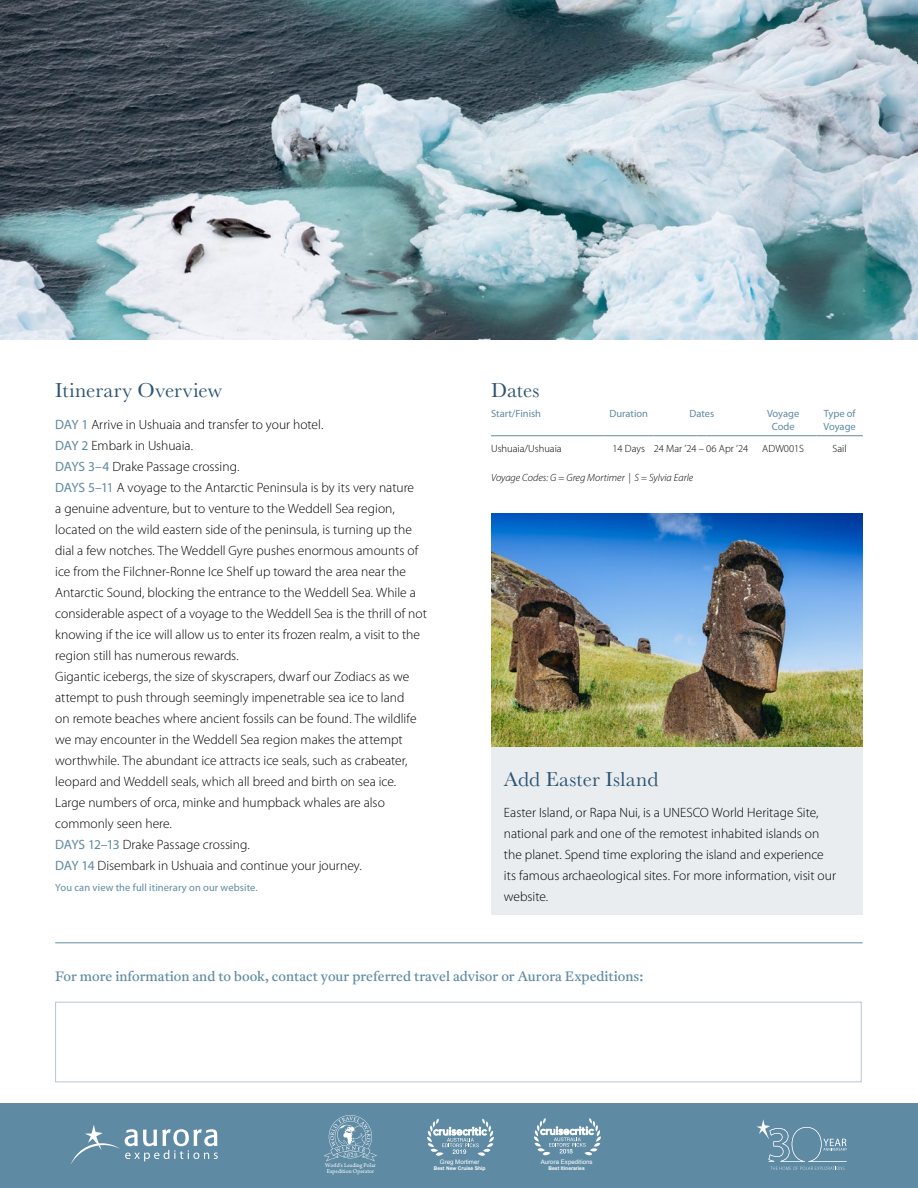
<style>
.page{position:relative;width:918px;height:1188px;background:#fff}
.page>*{position:absolute;margin:0;border:0;box-sizing:border-box;transform-origin:0 0}
.t1{font:21px "Baskerville";letter-spacing:.005em;color:#2b5473}
.t2{font:300 13.5px/21px "Myriad Pro";color:#000}
.t3{font:13.5px "Antwerp";color:#5e8aa4}
.t4{font:10.5px/12.6px "Myriad Pro";color:#5e8aa4;text-align:center}
.t5{font:300 10.5px "Myriad Pro";color:#000}
.t6{font:italic 300 10.5px "Myriad Pro";color:#000}
.t7{font:6.15px "Arial";color:#fff}
.t8{font:6px/6px "Arno Pro";color:#fff}
.t9{font:700 4.95px "Arial";color:#fff}
.s1{font-weight:400;color:#5e8aa4}
</style>
<div class="page">
<img style="left:0;top:0;width:918px;height:340px">
<hr style="left:491px;top:435px;width:113px;height:1px;background:#5e8aa4">
<hr style="left:604px;top:435px;width:50px;height:1px;background:#5e8aa4">
<hr style="left:654px;top:435px;width:43px;height:1px;background:#5e8aa4">
<hr style="left:706px;top:435px;width:44px;height:1px;background:#5e8aa4">
<hr style="left:750px;top:435px;width:66px;height:1px;background:#5e8aa4">
<hr style="left:816px;top:435px;width:47px;height:1px;background:#5e8aa4">
<img style="left:491px;top:513px;width:372px;height:235px">
<div style="left:491px;top:748px;width:371px;height:167px;background:#eaedf0"></div>
<div style="left:0;top:1104px;width:918px;height:84px;background:#5e8aa4"></div>
<svg style="left:534px;top:1118px;width:67px;height:38px"></svg>
<svg style="left:427px;top:1119px;width:67px;height:37px"></svg>
<svg style="left:756px;top:1119px;width:91px;height:51px"></svg>
<hr style="left:55px;top:942px;width:808px;height:1px;background:#5e8aa4">
<div style="left:55px;top:1002px;width:807px;height:80px;border:1px solid #b8c6d3"></div>
<svg style="left:71px;top:1125px;width:147px;height:39px"></svg>
<svg style="left:324px;top:1115px;width:53px;height:47px"></svg>
<h1 class="t1" style="left:55px;top:377px;width:168px">Itinerary Overview</h1>
<p class="t2" style="left:55px;top:414px;width:373px"><span class="s1">DAY 1</span> Arrive in Ushuaia and transfer to your hotel.<br><span class="s1">DAY 2</span> Embark in Ushuaia.<br><span class="s1">DAYS 3–4</span> Drake Passage crossing.<br><span class="s1">DAYS 5–11</span> A voyage to the Antarctic Peninsula is by its very nature<br>a genuine adventure, but to venture to the Weddell Sea region, located on the wild eastern side of the peninsula, is turning up the dial a few notches. The Weddell Gyre pushes enormous amounts of ice from the Filchner-Ronne Ice Shelf up toward the area near the Antarctic Sound, blocking the entrance to the Weddell Sea. While a considerable aspect of a voyage to the Weddell Sea is the thrill of not knowing if the ice will allow us to enter its frozen realm, a visit to the region still has numerous rewards.<br>Gigantic icebergs, the size of skyscrapers, dwarf our Zodiacs as we attempt to push through seemingly impenetrable sea ice to land<br>on remote beaches where ancient fossils can be found. The wildlife we may encounter in the Weddell Sea region makes the attempt worthwhile. The abundant ice attracts ice seals, such as crabeater, leopard and Weddell seals, which all breed and birth on sea ice.<br>Large numbers of orca, minke and humpback whales are also commonly seen here.<br><span class="s1">DAYS 12–13</span> Drake Passage crossing.<br><span class="s1">DAY 14</span> Disembark in Ushuaia and continue your journey.</p>
<p class="t4" style="left:55px;top:881px;width:204px">You can view the full itinerary on our website.</p>
<h1 class="t1" style="left:491px;top:377px;width:50px">Dates</h1>
<p class="t4" style="left:491px;top:407px;width:52px">Start/Finish</p>
<p class="t4" style="left:609px;top:407px;width:40px">Duration</p>
<p class="t4" style="left:689px;top:407px;width:26px">Dates</p>
<p class="t4" style="left:767px;top:407px;width:34px">Voyage<br>Code</p>
<p class="t4" style="left:824px;top:407px;width:34px;text-align:left">Type of<br>Voyage</p>
<p class="t5" style="left:491px;top:442px;width:72px">Ushuaia/Ushuaia</p>
<p class="t5" style="left:612px;top:442px;width:137px">14 Days 24 Mar ’24 – 06 Apr ’24</p>
<p class="t5" style="left:762px;top:442px;width:43px">ADW001S</p>
<p class="t5" style="left:833px;top:442px;width:16px">Sail</p>
<p class="t6" style="left:491px;top:471px;width:204px">Voyage Codes: G = Greg Mortimer | S = Sylvia Earle</p>
<h1 class="t1" style="left:504px;top:766px;width:156px">Add Easter Island</h1>
<p class="t2" style="left:504px;top:802px;width:334px">Easter Island, or Rapa Nui, is a UNESCO World Heritage Site, national park and one of the remotest inhabited islands on the planet. Spend time exploring the island and experience its famous archaeological sites. For more information, visit our website.</p>
<p class="t3" style="left:55px;top:967px;width:590px">For more information and to book, contact your preferred travel advisor or Aurora Expeditions:</p>
<p class="t8" style="left:325px;top:1162px;width:52px">World's Leading Polar<br>Expedition Operator</p>
<p class="t7" style="left:440px;top:1158px;width:41px">Greg Mortimer</p>
<p class="t9" style="left:434px;top:1165px;width:53px">Best New Cruise Ship</p>
<p class="t7" style="left:541px;top:1158px;width:53px">Aurora Expeditions</p>
<p class="t9" style="left:549px;top:1165px;width:38px">Best Itineraries</p>
</div>
